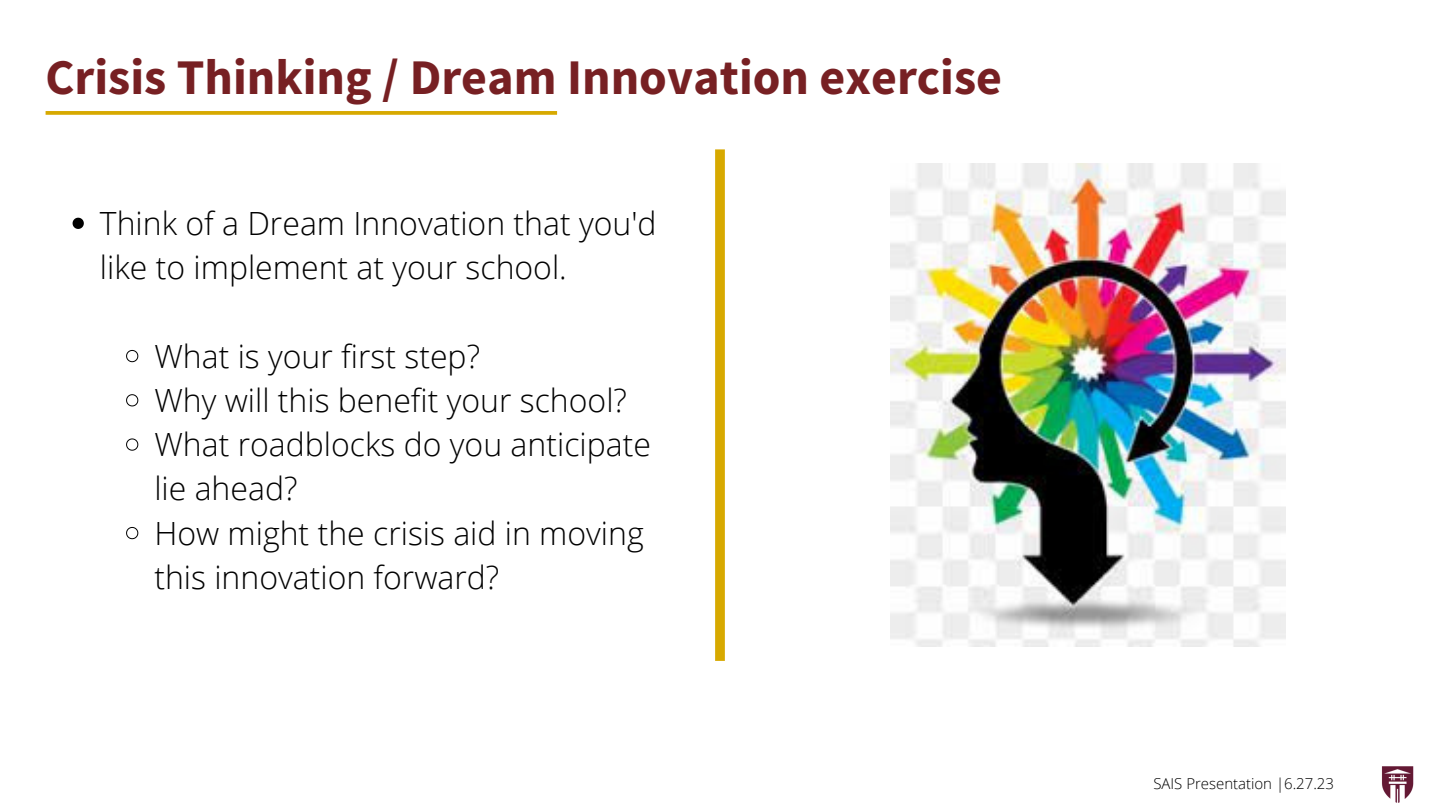
<style>
.page{position:relative;width:1440px;height:810px;background:#fff}
.page>*{position:absolute;margin:0;border:0;box-sizing:border-box;transform-origin:0 0}
.t1{font:700 50px "Source Sans Pro";color:#772023}
.t2{font:300 32px/44.2px "Open Sans";color:#000}
.t3{font:300 15px "Open Sans";color:#000}
</style>
<div class="page">
<img style="left:1381px;top:766px;width:33px;height:37px">
<svg style="left:46px;top:111px;width:511px;height:4px;fill:#d7aa04"></svg>
<div style="left:715px;top:149px;width:10px;height:512px;background:#d7a900"></div>
<img style="left:890px;top:164px;width:395px;height:483px">
<svg style="left:73px;top:218px;width:11px;height:11px"></svg>
<svg style="left:126px;top:350px;width:13px;height:13px"></svg>
<svg style="left:126px;top:394px;width:13px;height:13px"></svg>
<svg style="left:126px;top:438px;width:13px;height:13px"></svg>
<svg style="left:126px;top:527px;width:13px;height:13px"></svg>
<p class="t1" style="left:46px;top:45px;width:958px">Crisis Thinking / Dream Innovation exercise</p>
<p class="t2" style="left:100px;top:200px;width:558px">Think of a Dream Innovation that you'd like to implement at your school.</p>
<p class="t2" style="left:154px;top:333px;width:327px">What is your first step?</p>
<p class="t2" style="left:154px;top:377px;width:474px">Why will this benefit your school?</p>
<p class="t2" style="left:154px;top:422px;width:498px">What roadblocks do you anticipate lie ahead?</p>
<p class="t2" style="left:154px;top:510px;width:491px">How might the crisis aid in moving this innovation forward?</p>
<p class="t3" style="left:1153px;top:773px;width:182px">SAIS Presentation |6.27.23</p>
</div>
